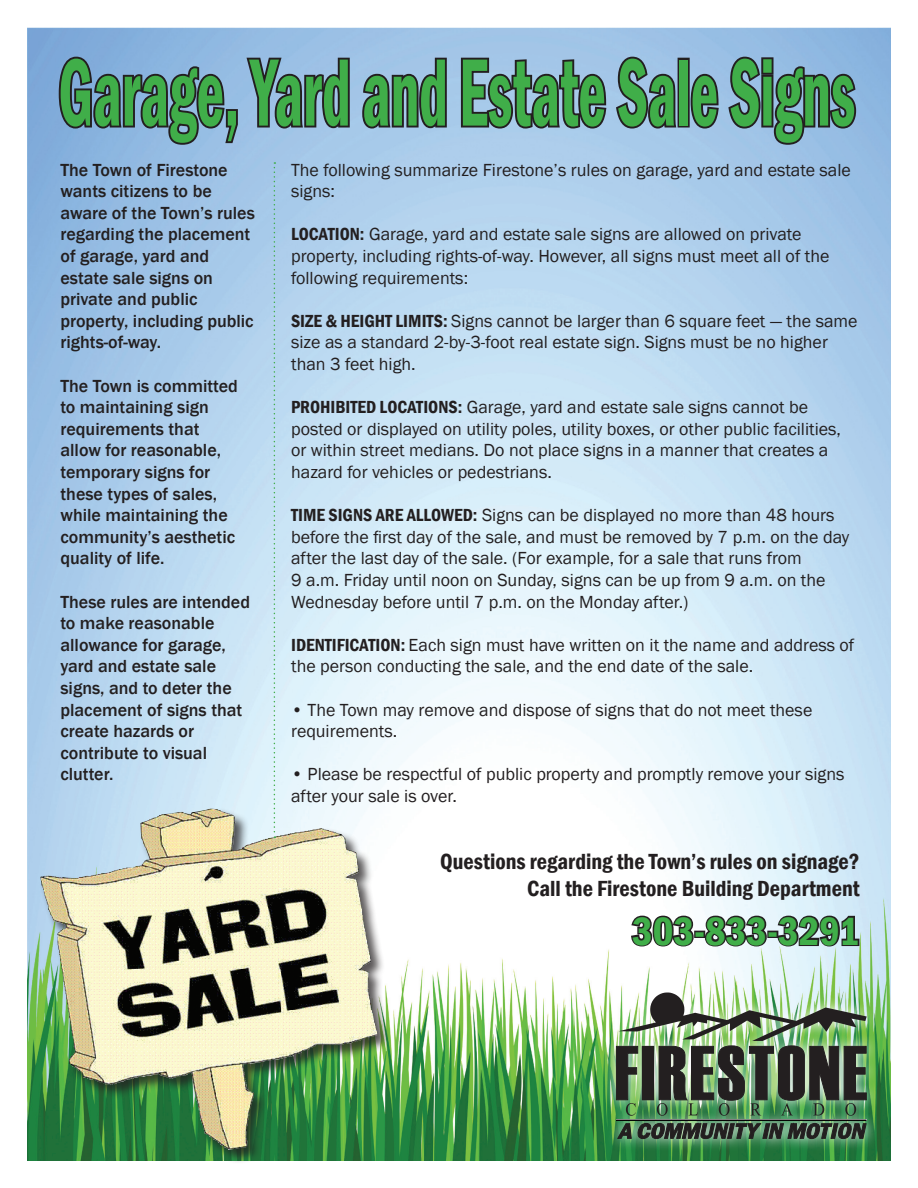
<style>
.page{position:relative;width:918px;height:1188px;background:#fff}
.page>*{position:absolute;margin:0;border:0;box-sizing:border-box;transform-origin:0 0}
.t1{font:600 condensed 99px "Franklin Gothic";color:#40ae49;scale:.61 1}
.t2{font:600 condensed 40.5px "Franklin Gothic";color:#40ae49}
.t3{font:600 condensed 22.5px/27px "Franklin Gothic";color:#231f20;text-align:right}
.t4{font:18px/21.6px "Franklin Gothic";color:#231f20}
.t5{font:500 18px/21.6px "Franklin Gothic";color:#231f20}
.s1{font-weight:600;font-stretch:condensed}
</style>
<div class="page">
<img style="left:27px;top:27px;width:864px;height:1134px">
<div style="left:40px;top:808px;width:352px;height:356px;background:#231f20;opacity:.75"></div>
<img style="left:40px;top:811px;width:152px;height:274px">
<svg style="left:57px;top:55px;width:295px;height:92px;background:#6f89a4"></svg>
<svg style="left:360px;top:56px;width:89px;height:75px;background:#708498"></svg>
<svg style="left:459px;top:56px;width:149px;height:75px;background:#718498"></svg>
<svg style="left:614px;top:55px;width:65px;height:76px;background:#758aa0"></svg>
<div style="left:678px;top:58px;width:12px;height:70px;border:4px solid #231f20"></div>
<svg style="left:689px;top:55px;width:170px;height:92px;background:#738ca5"></svg>
<svg style="left:274px;top:162px;width:1px;height:676px"></svg>
<svg style="left:629px;top:914px;width:67px;height:35px"></svg>
<div style="left:694px;top:931px;width:11px;height:7px;border:3px solid #231f20"></div>
<svg style="left:703px;top:914px;width:66px;height:35px"></svg>
<div style="left:767px;top:931px;width:11px;height:7px;border:3px solid #231f20"></div>
<svg style="left:776px;top:914px;width:85px;height:35px;background:#838d92"></svg>
<svg style="left:603px;top:980px;width:276px;height:171px"></svg>
<img style="left:616px;top:993px;width:251px;height:146px">
<p class="t1" style="left:58px;top:26px;width:1308px">Garage, Yard and Estate Sale Signs</p>
<p class="t5" style="left:60px;top:159px;width:196px">The Town of Firestone wants citizens to be aware of the Town’s rules regarding the placement of garage, yard and estate sale signs on private and public property, including public rights-of-way.</p>
<p class="t5" style="left:60px;top:375px;width:179px">The Town is committed to maintaining sign requirements that allow for reasonable, temporary signs for these types of sales, while maintaining the community’s aesthetic quality of life.</p>
<p class="t5" style="left:60px;top:591px;width:191px">These rules are intended to make reasonable allowance for garage, yard and estate sale signs, and to deter the placement of signs that create hazards or contribute to visual clutter.</p>
<p class="t4" style="left:291px;top:159px;width:561px">The following summarize Firestone’s rules on garage, yard and estate sale signs:</p>
<p class="t4" style="left:291px;top:224px;width:540px"><span class="s1">LOCATION:</span> Garage, yard and estate sale signs are allowed on private property, including rights-of-way. However, all signs must meet all of the following requirements:</p>
<p class="t4" style="left:291px;top:310px;width:568px"><span class="s1">SIZE &amp; HEIGHT LIMITS:</span> Signs cannot be larger than 6 square feet — the same size as a standard 2-by-3-foot real estate sign. Signs must be no higher than 3 feet high.</p>
<p class="t4" style="left:291px;top:397px;width:552px"><span class="s1">PROHIBITED LOCATIONS:</span> Garage, yard and estate sale signs cannot be posted or displayed on utility poles, utility boxes, or other public facilities, or within street medians. Do not place signs in a manner that creates a hazard for vehicles or pedestrians.</p>
<p class="t4" style="left:291px;top:505px;width:560px"><span class="s1">TIME SIGNS ARE ALLOWED:</span> Signs can be displayed no more than 48 hours before the first day of the sale, and must be removed by 7 p.m. on the day after the last day of the sale. (For example, for a sale that runs from<br>9 a.m. Friday until noon on Sunday, signs can be up from 9 a.m. on the Wednesday before until 7 p.m. on the Monday after.)</p>
<p class="t4" style="left:291px;top:634px;width:565px"><span class="s1">IDENTIFICATION:</span> Each sign must have written on it the name and address of the person conducting the sale, and the end date of the sale.</p>
<p class="t4" style="left:291px;top:699px;width:523px">• The Town may remove and dispose of signs that do not meet these requirements.</p>
<p class="t4" style="left:291px;top:764px;width:555px">• Please be respectful of public property and promptly remove your signs after your sale is over.</p>
<p class="t3" style="left:440px;top:848px;width:421px">Questions regarding the Town’s rules on signage?<br>Call the Firestone Building Department</p>
<p class="t2" style="left:632px;top:904px;width:229px">303-833-3291</p>
</div>
